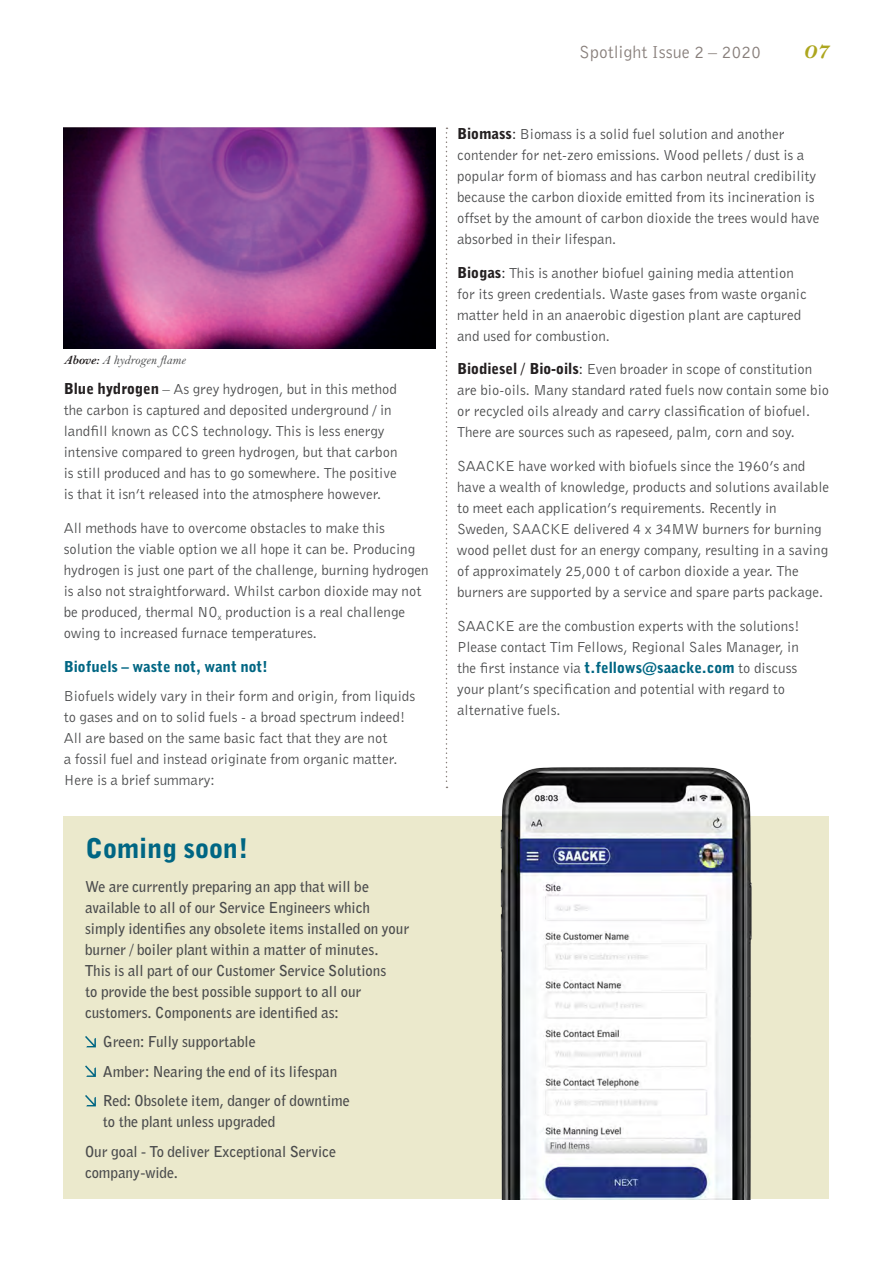
<style>
.page{position:relative;width:893px;height:1263px;background:#fff}
.page>*{position:absolute;margin:0;border:0;box-sizing:border-box;transform-origin:0 0}
.t1{font:900 27px "Bell Gothic";color:#006683}
.t2{font:italic 700 24px "Bell MT Std";color:#ada61e}
.t3{font:18px "Bell Gothic";color:#887f7b}
.t4{font:15px/21px "Bell Gothic";color:#4b4c4d}
.t5{font:700 15px/21px "Bell Gothic";color:#4b4c4d}
.t6{font:900 15px "Bell Gothic";color:#006683}
.t7{font:italic 12.75px "Bell MT Std";color:#4b4c4d}
.s1{font-weight:700;color:#231f20}
.s2{font-weight:900;color:#231f20}
.s3{color:#231f20}
.s4{font-weight:900;color:#006683}
</style>
<div class="page">
<div style="left:64px;top:817px;width:765px;height:382px;background:#ebe9cc"></div>
<svg style="left:85px;top:1036px;width:11px;height:11px"></svg>
<svg style="left:85px;top:1065px;width:11px;height:12px"></svg>
<svg style="left:85px;top:1095px;width:11px;height:11px"></svg>
<img style="left:479px;top:767px;width:295px;height:432px">
<img style="left:64px;top:128px;width:372px;height:221px">
<svg style="left:446px;top:128px;width:1px;height:660px"></svg>
<p class="t7" style="left:64px;top:353px;width:123px"><span class="s1">Above:</span> A hydrogen flame</p>
<p class="t4" style="left:64px;top:378px;width:335px"><span class="s2">Blue hydrogen</span> – As grey hydrogen, but in this method the carbon is captured and deposited underground / in landfill known as CCS technology. This is less energy intensive compared to green hydrogen, but that carbon is still produced and has to go somewhere. The positive is that it isn’t released into the atmosphere however.</p>
<p class="t4" style="left:64px;top:517px;width:366px">All methods have to overcome obstacles to make this solution the viable option we all hope it can be. Producing hydrogen is just one part of the challenge, burning hydrogen is also not straightforward. Whilst carbon dioxide may not be produced, thermal NO<sub>x</sub> production is a real challenge owing to increased furnace temperatures.</p>
<p class="t6" style="left:64px;top:656px;width:206px">Biofuels – waste not, want not!</p>
<p class="t4" style="left:64px;top:685px;width:353px">Biofuels widely vary in their form and origin, from liquids to gases and on to solid fuels - a broad spectrum indeed!<br>All are based on the same basic fact that they are not<br>a fossil fuel and instead originate from organic matter.<br>Here is a brief summary:</p>
<p class="t1" style="left:85px;top:831px;width:165px">Coming soon!</p>
<p class="t5" style="left:85px;top:876px;width:326px">We are currently preparing an app that will be available to all of our Service Engineers which simply identifies any obsolete items installed on your burner / boiler plant within a matter of minutes.<br>This is all part of our Customer Service Solutions<br>to provide the best possible support to all our customers. Components are identified as:</p>
<p class="t5" style="left:103px;top:1031px;width:154px">Green: Fully supportable</p>
<p class="t5" style="left:103px;top:1061px;width:236px">Amber: Nearing the end of its lifespan</p>
<p class="t5" style="left:103px;top:1090px;width:248px">Red: Obsolete item, danger of downtime to the plant unless upgraded</p>
<p class="t5" style="left:85px;top:1141px;width:252px">Our goal - To deliver Exceptional Service company-wide.</p>
<p class="t3" style="left:579px;top:41px;width:184px">Spotlight Issue 2 – 2020</p>
<h2 class="t2" style="left:803px;top:37px;width:28px">07</h2>
<p class="t4" style="left:457px;top:123px;width:364px"><span class="s2">Biomass</span><span class="s3">:</span> Biomass is a solid fuel solution and another contender for net-zero emissions. Wood pellets / dust is a popular form of biomass and has carbon neutral credibility because the carbon dioxide emitted from its incineration is offset by the amount of carbon dioxide the trees would have absorbed in their lifespan.</p>
<p class="t4" style="left:457px;top:262px;width:351px"><span class="s2">Biogas</span><span class="s3">:</span> This is another biofuel gaining media attention for its green credentials. Waste gases from waste organic matter held in an anaerobic digestion plant are captured and used for combustion.</p>
<p class="t4" style="left:457px;top:358px;width:374px"><span class="s2">Biodiesel / Bio-oils</span><span class="s3">:</span> Even broader in scope of constitution are bio-oils. Many standard rated fuels now contain some bio or recycled oils already and carry classification of biofuel.<br>There are sources such as rapeseed, palm, corn and soy.</p>
<p class="t4" style="left:457px;top:455px;width:373px">SAACKE have worked with biofuels since the 1960’s and have a wealth of knowledge, products and solutions available to meet each application’s requirements. Recently in Sweden, SAACKE delivered 4 x 34MW burners for burning wood pellet dust for an energy company, resulting in a saving of approximately 25,000 t of carbon dioxide a year. The burners are supported by a service and spare parts package.</p>
<p class="t4" style="left:457px;top:615px;width:344px">SAACKE are the combustion experts with the solutions!<br>Please contact Tim Fellows, Regional Sales Manager, in the first instance via <span class="s4">t.fellows@saacke.com</span> to discuss your plant’s specification and potential with regard to alternative fuels.</p>
</div>
